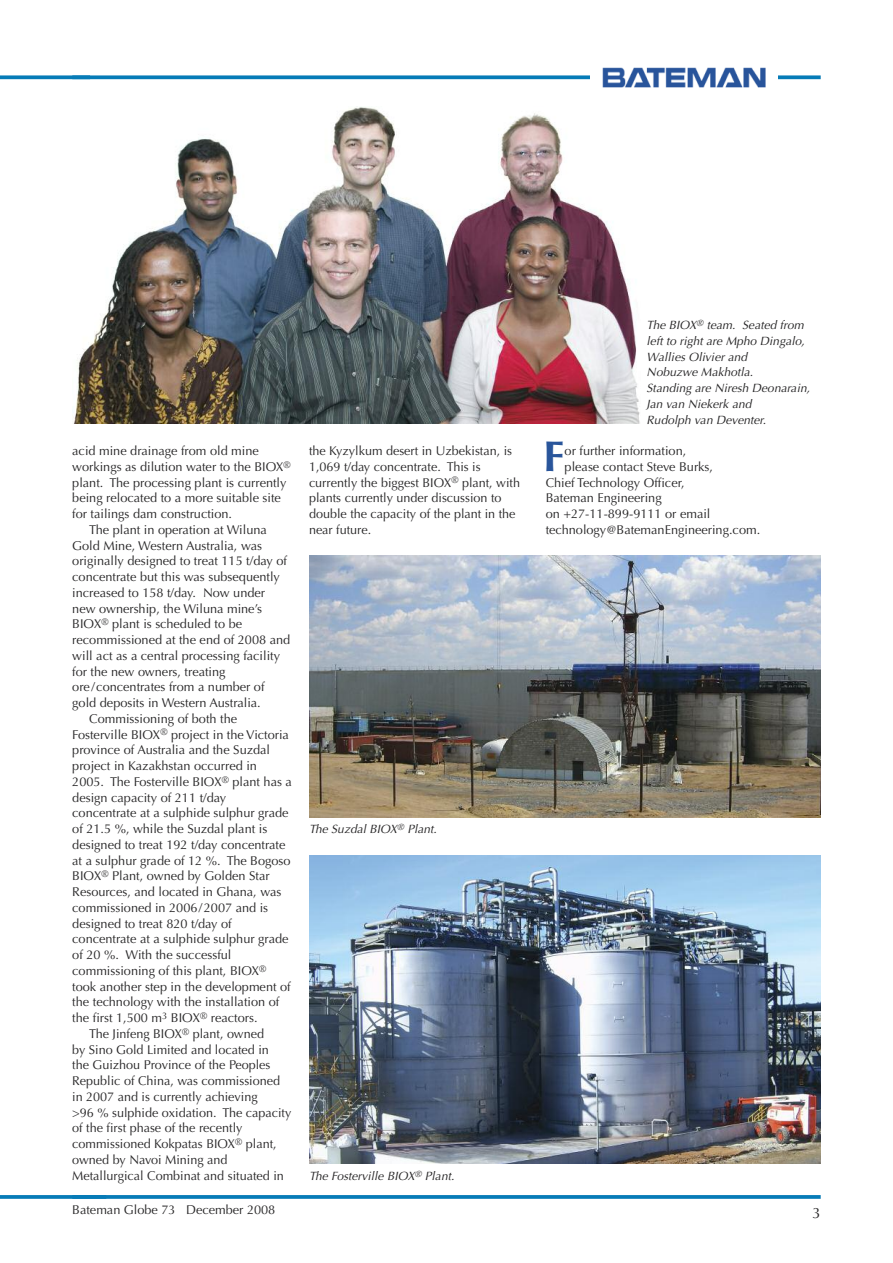
<style>
.page{position:relative;width:893px;height:1263px;background:#fff}
.page>*{position:absolute;margin:0;border:0;box-sizing:border-box;transform-origin:0 0}
.t1{font:700 43.05px "Optima";color:#29559b}
.t2{font:15px "Optima";color:#272627}
.t3{font:12.75px/15.8px "Optima";color:#272627}
.t4{font:italic 12px/15.8px "Optima";letter-spacing:.005em;color:#272627}
</style>
<div class="page">
<svg style="left:90px;top:75px;width:731px;height:4px;fill:#067bb7"></svg>
<svg style="left:106px;top:1195px;width:715px;height:4px"></svg>
<div style="left:590px;top:60px;width:188px;height:29px;background:#fff"></div>
<img style="left:603px;top:67px;width:163px;height:20px">
<svg style="left:0;top:75px;width:90px;height:4px"></svg>
<svg style="left:0;top:1195px;width:106px;height:4px"></svg>
<img style="left:309px;top:556px;width:512px;height:261px">
<img style="left:72px;top:107px;width:568px;height:317px">
<img style="left:309px;top:855px;width:512px;height:309px">
<p class="t3" style="left:72px;top:444px;width:188px">acid mine drainage from old mine</p>
<p class="t3" style="left:72px;top:460px;width:220px">workings as dilution water to the BIOX<sup>®</sup></p>
<p class="t3" style="left:72px;top:476px;width:216px">plant. The processing plant is currently</p>
<p class="t3" style="left:72px;top:491px;width:210px">being relocated to a more suitable site</p>
<p class="t3" style="left:72px;top:507px;width:161px">for tailings dam construction.</p>
<p class="t3" style="left:89px;top:523px;width:179px">The plant in operation at Wiluna</p>
<p class="t3" style="left:72px;top:539px;width:191px">Gold Mine, Western Australia, was</p>
<p class="t3" style="left:72px;top:554px;width:216px">originally designed to treat 115 t/day of</p>
<p class="t3" style="left:72px;top:570px;width:209px">concentrate but this was subsequently</p>
<p class="t3" style="left:72px;top:586px;width:194px">increased to 158 t/day. Now under</p>
<p class="t3" style="left:72px;top:602px;width:191px">new ownership, the Wiluna mine’s</p>
<p class="t3" style="left:72px;top:617px;width:171px">BIOX<sup>®</sup> plant is scheduled to be</p>
<p class="t3" style="left:72px;top:633px;width:219px">recommissioned at the end of 2008 and</p>
<p class="t3" style="left:72px;top:649px;width:209px">will act as a central processing facility</p>
<p class="t3" style="left:72px;top:665px;width:155px">for the new owners, treating</p>
<p class="t3" style="left:72px;top:680px;width:194px">ore/concentrates from a number of</p>
<p class="t3" style="left:72px;top:696px;width:190px">gold deposits in Western Australia.</p>
<p class="t3" style="left:89px;top:712px;width:149px">Commissioning of both the</p>
<p class="t3" style="left:72px;top:728px;width:218px">Fosterville BIOX<sup>®</sup> project in the Victoria</p>
<p class="t3" style="left:72px;top:743px;width:199px">province of Australia and the Suzdal</p>
<p class="t3" style="left:72px;top:759px;width:186px">project in Kazakhstan occurred in</p>
<p class="t3" style="left:72px;top:775px;width:221px">2005. The Fosterville BIOX<sup>®</sup> plant has a</p>
<p class="t3" style="left:72px;top:791px;width:155px">design capacity of 211 t/day</p>
<p class="t3" style="left:72px;top:806px;width:218px">concentrate at a sulphide sulphur grade</p>
<p class="t3" style="left:72px;top:822px;width:197px">of 21.5 %, while the Suzdal plant is</p>
<p class="t3" style="left:72px;top:838px;width:215px">designed to treat 192 t/day concentrate</p>
<p class="t3" style="left:72px;top:854px;width:220px">at a sulphur grade of 12 %. The Bogoso</p>
<p class="t3" style="left:72px;top:869px;width:199px">BIOX<sup>®</sup> Plant, owned by Golden Star</p>
<p class="t3" style="left:72px;top:885px;width:211px">Resources, and located in Ghana, was</p>
<p class="t3" style="left:72px;top:901px;width:197px">commissioned in 2006/2007 and is</p>
<p class="t3" style="left:72px;top:917px;width:161px">designed to treat 820 t/day of</p>
<p class="t3" style="left:72px;top:932px;width:218px">concentrate at a sulphide sulphur grade</p>
<p class="t3" style="left:72px;top:948px;width:161px">of 20 %. With the successful</p>
<p class="t3" style="left:72px;top:964px;width:196px">commissioning of this plant, BIOX<sup>®</sup></p>
<p class="t3" style="left:72px;top:980px;width:220px">took another step in the development of</p>
<p class="t3" style="left:72px;top:995px;width:209px">the technology with the installation of</p>
<p class="t3" style="left:72px;top:1011px;width:187px">the first 1,500 m<sup>3</sup> BIOX<sup>®</sup> reactors.</p>
<p class="t3" style="left:89px;top:1027px;width:176px">The Jinfeng BIOX<sup>®</sup> plant, owned</p>
<p class="t3" style="left:72px;top:1043px;width:198px">by Sino Gold Limited and located in</p>
<p class="t3" style="left:72px;top:1058px;width:200px">the Guizhou Province of the Peoples</p>
<p class="t3" style="left:72px;top:1074px;width:209px">Republic of China, was commissioned</p>
<p class="t3" style="left:72px;top:1090px;width:187px">in 2007 and is currently achieving</p>
<p class="t3" style="left:72px;top:1106px;width:221px">&gt;96 % sulphide oxidation. The capacity</p>
<p class="t3" style="left:72px;top:1121px;width:172px">of the first phase of the recently</p>
<p class="t3" style="left:72px;top:1137px;width:206px">commissioned Kokpatas BIOX<sup>®</sup> plant,</p>
<p class="t3" style="left:72px;top:1153px;width:157px">owned by Navoi Mining and</p>
<p class="t3" style="left:72px;top:1169px;width:213px">Metallurgical Combinat and situated in</p>
<p class="t4" style="left:647px;top:318px;width:165px">The BIOX<sup>®</sup> team. Seated from left to right are Mpho Dingalo,<br>Wallies Olivier and<br>Nobuzwe Makhotla.<br>Standing are Niresh Deonarain,<br>Jan van Niekerk and<br>Rudolph van Deventer.</p>
<p class="t3" style="left:309px;top:444px;width:213px">the Kyzylkum desert in Uzbekistan, is 1,069 t/day concentrate. This is currently the biggest BIOX<sup>®</sup> plant, with plants currently under discussion to double the capacity of the plant in the near future.</p>
<h1 class="t1" style="left:544px;top:439px;width:23px">F</h1>
<p class="t3" style="left:565px;top:444px;width:123px">or further information,</p>
<p class="t3" style="left:565px;top:460px;width:150px">please contact Steve Burks,</p>
<p class="t3" style="left:546px;top:476px;width:140px">Chief Technology Officer,</p>
<p class="t3" style="left:546px;top:491px;width:118px">Bateman Engineering</p>
<p class="t3" style="left:546px;top:507px;width:166px">on +27-11-899-9111 or email</p>
<p class="t3" style="left:546px;top:523px;width:216px">technology@BatemanEngineering.com.</p>
<p class="t4" style="left:309px;top:822px;width:129px">The Suzdal BIOX<sup>®</sup> Plant.</p>
<p class="t4" style="left:309px;top:1169px;width:147px">The Fosterville BIOX<sup>®</sup> Plant.</p>
<p class="t3" style="left:72px;top:1203px;width:205px">Bateman Globe 73 December 2008</p>
<p class="t2" style="left:812px;top:1206px;width:10px">3</p>
</div>
